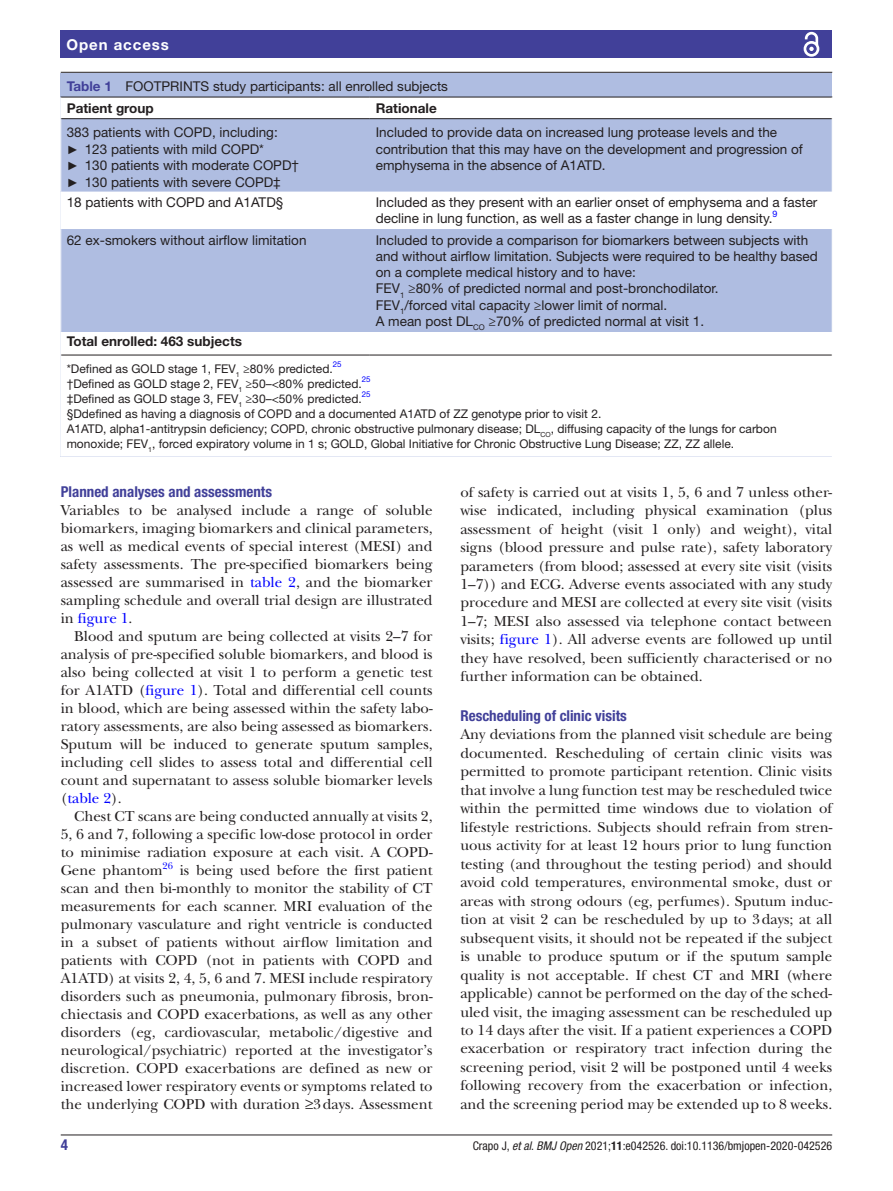
<style>
.page{position:relative;width:893px;height:1191px;background:#fff}
.page>*{position:absolute;margin:0;border:0;box-sizing:border-box;transform-origin:0 0}
.t1{font:15px/18px "New Baskerville";color:#231f20;text-align:justify}
.t2{font:700 condensed 15px "Helvetica Neue LT Std";color:#414099}
.t3{font:700 15px "Helvetica Neue LT Std";letter-spacing:.065em;color:#fff}
.t4{font:13.5px/16.2px "Helvetica Neue LT Std";color:#231f20}
.t5{font:700 13.5px "Helvetica Neue LT Std";color:#231f20}
.t6{font:12px/15px "Helvetica Neue LT Std";color:#231f20}
.t7{font:condensed 12px "Helvetica Neue LT Std";color:#231f20}
.t8{font:9.9px "New Baskerville";color:#00f}
.t9{font:7.95px "Helvetica Neue LT Std";color:#00f}
.s1{font-weight:700;color:#414099}
.s2{font-weight:700}
.s3{font-family:"Arial";font-size:12px}
.s4{color:#00f}
.s5{font-style:italic}
</style>
<div class="page">
<hr style="left:61px;top:1134px;width:771px;height:1px;background:#231f20">
<div style="left:61px;top:31px;width:771px;height:27px;background:#414099"></div>
<svg style="left:803px;top:31px;width:17px;height:26px"></svg>
<div style="left:61px;top:73px;width:771px;height:383px;background:#afbde1"></div>
<hr style="left:61px;top:72px;width:771px;height:1px;background:#231f20">
<div style="left:61px;top:98px;width:771px;height:358px;background:#fff"></div>
<svg style="left:61px;top:119px;width:771px;height:213px"></svg>
<hr style="left:61px;top:97px;width:309px;height:1px;background:#231f20">
<hr style="left:61px;top:118px;width:309px;height:1px;background:#231f20">
<hr style="left:370px;top:97px;width:462px;height:1px;background:#231f20">
<hr style="left:370px;top:118px;width:462px;height:1px;background:#231f20">
<hr style="left:61px;top:355px;width:309px;height:1px;background:#231f20">
<hr style="left:370px;top:355px;width:462px;height:1px;background:#231f20">
<svg style="left:60px;top:97px;width:1px;height:22px"></svg>
<svg style="left:60px;top:332px;width:1px;height:23px"></svg>
<hr style="left:67px;top:372px;width:765px;height:1px;background:#fff">
<hr style="left:67px;top:387px;width:765px;height:1px;background:#fff">
<hr style="left:67px;top:402px;width:765px;height:1px;background:#fff">
<hr style="left:67px;top:417px;width:765px;height:1px;background:#fff">
<hr style="left:67px;top:447px;width:765px;height:1px;background:#fff">
<p class="t3" style="left:66px;top:35px;width:104px">Open access</p>
<p class="t4" style="left:67px;top:75px;width:383px;line-height:22px"><span class="s1">Table 1</span> FOOTPRINTS study participants: all enrolled subjects<br><span class="s2">Patient group</span></p>
<p class="t5" style="left:376px;top:99px;width:62px">Rationale</p>
<p class="t4" style="left:67px;top:124px;width:234px">383 patients with COPD, including:<br><span class="s3">►</span> 123 patients with mild COPD*<br><span class="s3">►</span> 130 patients with moderate COPD† <span class="s3">►</span> 130 patients with severe COPD‡</p>
<p class="t4" style="left:376px;top:124px;width:429px">Included to provide data on increased lung protease levels and the contribution that this may have on the development and progression of emphysema in the absence of A1ATD.</p>
<p class="t4" style="left:67px;top:194px;width:218px">18 patients with COPD and A1ATD§</p>
<p class="t4" style="left:376px;top:194px;width:443px">Included as they present with an earlier onset of emphysema and a faster decline in lung function, as well as a faster change in lung density.<sup>9</sup></p>
<p class="t4" style="left:67px;top:232px;width:241px">62 ex-smokers without airflow limitation</p>
<p class="t4" style="left:376px;top:232px;width:444px">Included to provide a comparison for biomarkers between subjects with and without airflow limitation. Subjects were required to be healthy based on a complete medical history and to have:<br>FEV<sub>1</sub> ≥80% of predicted normal and post-bronchodilator.<br>FEV<sub>1</sub>/forced vital capacity ≥lower limit of normal.<br>A mean post DL<sub>CO</sub> ≥70% of predicted normal at visit 1.</p>
<p class="t5" style="left:67px;top:333px;width:177px">Total enrolled: 463 subjects</p>
<p class="t6" style="left:67px;top:361px;width:268px">*Defined as GOLD stage 1, FEV<sub>1</sub> ≥80% predicted.</p>
<p class="t9" style="left:333px;top:360px;width:10px">25</p>
<p class="t6" style="left:67px;top:376px;width:297px">†Defined as GOLD stage 2, FEV<sub>1</sub> ≥50–&lt;80% predicted.</p>
<p class="t9" style="left:362px;top:375px;width:10px">25</p>
<p class="t6" style="left:67px;top:391px;width:297px">‡Defined as GOLD stage 3, FEV<sub>1</sub> ≥30–&lt;50% predicted.</p>
<p class="t9" style="left:362px;top:390px;width:10px">25</p>
<p class="t6" style="left:67px;top:406px;width:711px">§Ddefined as having a diagnosis of COPD and a documented A1ATD of ZZ genotype prior to visit 2.<br>A1ATD, alpha1-antitrypsin deficiency; COPD, chronic obstructive pulmonary disease; DL<sub>CO</sub>, diffusing capacity of the lungs for carbon monoxide; FEV<sub>1</sub>, forced expiratory volume in 1 s; GOLD, Global Initiative for Chronic Obstructive Lung Disease; ZZ, ZZ allele.</p>
<p class="t2" style="left:61px;top:483px;width:213px">Planned analyses and assessments</p>
<p class="t1" style="left:61px;top:501px;width:373px">Variables to be analysed include a range of soluble biomarkers, imaging biomarkers and clinical parameters, as well as medical events of special interest (MESI) and safety assessments. The pre-specified biomarkers being assessed are summarised in <span class="s4">table 2</span>, and the biomarker sampling schedule and overall trial design are illustrated in <span class="s4">figure 1</span>.</p>
<p class="t1" style="left:61px;top:627px;width:373px;text-indent:14px">Blood and sputum are being collected at visits 2–7 for analysis of pre-specified soluble biomarkers, and blood is also being collected at visit 1 to perform a genetic test for A1ATD (<span class="s4">figure 1</span>). Total and differential cell counts in blood, which are being assessed within the safety labo&shy;ratory assessments, are also being assessed as biomarkers.<br>Sputum will be induced to generate sputum samples, including cell slides to assess total and differential cell count and supernatant to assess soluble biomarker levels (<span class="s4">table 2</span>).</p>
<p class="t1" style="left:61px;top:807px;width:373px;text-indent:14px">Chest CT scans are being conducted annually at visits 2, 5, 6 and 7, following a specific low-dose protocol in order to minimise radiation exposure at each visit. A COPD-Gene phantom</p>
<p class="t8" style="left:163px;top:859px;width:12px">26</p>
<p class="t1" style="left:61px;top:861px;width:373px;text-indent:119px">is being used before the first patient scan and then bi-monthly to monitor the stability of CT measurements for each scanner. MRI evaluation of the pulmonary vasculature and right ventricle is conducted in a subset of patients without airflow limitation and patients with COPD (not in patients with COPD and A1ATD) at visits 2, 4, 5, 6 and 7. MESI include respiratory disorders such as pneumonia, pulmonary fibrosis, bron&shy;chiectasis and COPD exacerbations, as well as any other disorders (eg, cardiovascular, metabolic/digestive and neurological/psychiatric) reported at the investigator’s discretion. COPD exacerbations are defined as new or increased lower respiratory events or symptoms related to the underlying COPD with duration ≥3days. Assessment</p>
<p class="t1" style="left:460px;top:482px;width:373px;line-height:18.5px">of safety is carried out at visits 1, 5, 6 and 7 unless other&shy;wise indicated, including physical examination (plus assessment of height (visit 1 only) and weight), vital signs (blood pressure and pulse rate), safety laboratory parameters (from blood; assessed at every site visit (visits 1–7)) and ECG. Adverse events associated with any study procedure and MESI are collected at every site visit (visits 1–7; MESI also assessed via telephone contact between visits; <span class="s4">figure 1</span>). All adverse events are followed up until they have resolved, been sufficiently characterised or no further information can be obtained.</p>
<p class="t2" style="left:460px;top:706px;width:168px">Rescheduling of clinic visits</p>
<p class="t1" style="left:460px;top:725px;width:373px;line-height:18.5px">Any deviations from the planned visit schedule are being documented. Rescheduling of certain clinic visits was permitted to promote participant retention. Clinic visits that involve a lung function test may be rescheduled twice within the permitted time windows due to violation of lifestyle restrictions. Subjects should refrain from stren&shy;uous activity for at least 12 hours prior to lung function testing (and throughout the testing period) and should avoid cold temperatures, environmental smoke, dust or areas with strong odours (eg, perfumes). Sputum induc&shy;tion at visit 2 can be rescheduled by up to 3days; at all subsequent visits, it should not be repeated if the subject is unable to produce sputum or if the sputum sample quality is not acceptable. If chest CT and MRI (where applicable) cannot be performed on the day of the sched&shy;uled visit, the imaging assessment can be rescheduled up to 14 days after the visit. If a patient experiences a COPD exacerbation or respiratory tract infection during the screening period, visit 2 will be postponed until 4 weeks following recovery from the exacerbation or infection, and the screening period may be extended up to 8 weeks.</p>
<p class="t2" style="left:61px;top:1135px;width:9px">4</p>
<p class="t7" style="left:473px;top:1138px;width:361px">Crapo J, <span class="s5">et al</span>. <span class="s5">BMJ Open</span> 2021;<span class="s2">11</span>:e042526. doi:10.1136/bmjopen-2020-042526</p>
</div>
